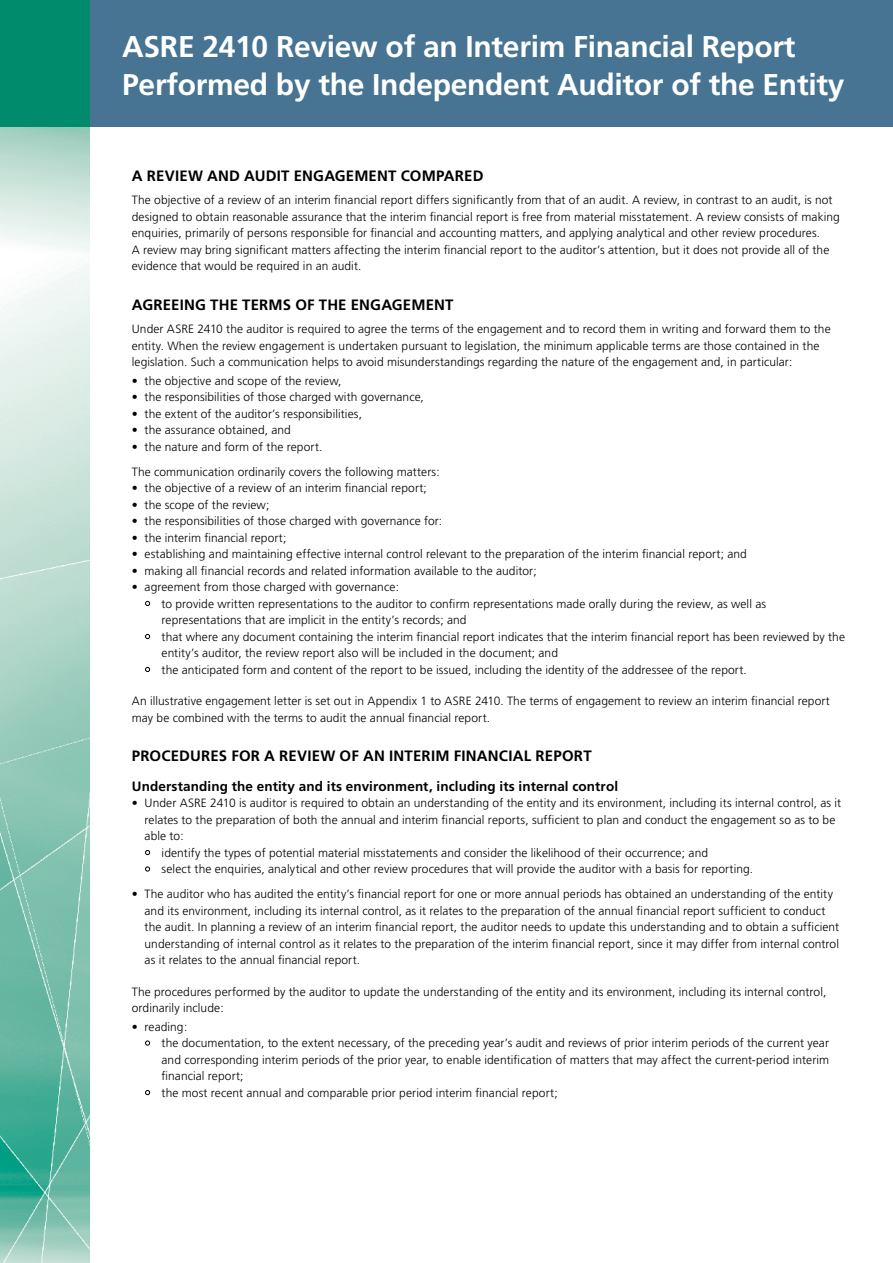
<style>
.page{position:relative;width:893px;height:1263px;background:#fff}
.page>*{position:absolute;margin:0;border:0;box-sizing:border-box;transform-origin:0 0}
.t1{font:700 30px/37.5px "Frutiger";letter-spacing:-.01em;color:#fff}
.t2{font:700 15px "Frutiger";letter-spacing:.015em;color:#000}
.t3{font:700 13.5px "Frutiger";letter-spacing:.01em;color:#000}
.t4{font:300 12px/16.5px "Frutiger";letter-spacing:.005em;color:#000}
</style>
<div class="page">
<img style="left:0;top:126px;width:89px;height:1137px">
<div style="left:0;top:0;width:893px;height:126px;background:#467492"></div>
<div style="left:0;top:0;width:89px;height:126px;background:#008b6c"></div>
<svg style="left:145px;top:601px;width:5px;height:5px"></svg>
<svg style="left:145px;top:634px;width:5px;height:5px"></svg>
<svg style="left:145px;top:667px;width:5px;height:5px"></svg>
<svg style="left:145px;top:850px;width:5px;height:5px"></svg>
<svg style="left:145px;top:866px;width:5px;height:5px"></svg>
<svg style="left:145px;top:1040px;width:5px;height:5px"></svg>
<svg style="left:145px;top:1090px;width:5px;height:5px"></svg>
<h1 class="t1" style="left:122px;top:28px;width:724px">ASRE 2410 Review of an Interim Financial Report<br>Performed by the Independent Auditor of the Entity</h1>
<p class="t2" style="left:132px;top:167px;width:88px">A review and</p>
<p class="t2" style="left:244px;top:167px;width:11px">audit</p>
<p class="t2" style="left:294px;top:167px;width:20px">engag</p>
<p class="t2" style="left:346px;top:167px;width:76px">ement compar</p>
<p class="t2" style="left:464px;top:167px;width:19px">ed</p>
<p class="t4" style="left:132px;top:192px;width:710px">The objective of a review of an interim financial report differs significantly from that of an audit. A review, in contrast to an audit, is not designed to obtain reasonable assurance that the interim financial report is free from material misstatement. A review consists of making enquiries, primarily of persons responsible for financial and accounting matters, and applying analytical and other review procedures.<br>A review may bring significant matters affecting the interim financial report to the auditor’s attention, but it does not provide all of the evidence that would be required in an audit.</p>
<p class="t2" style="left:132px;top:296px;width:58px">Agreeing</p>
<p class="t2" style="left:210px;top:296px;width:61px">the terms</p>
<p class="t2" style="left:295px;top:296px;width:76px">of the engag</p>
<p class="t2" style="left:403px;top:296px;width:42px">ement</p>
<p class="t4" style="left:132px;top:321px;width:700px">Under ASRE 2410 the auditor is required to agree the terms of the engagement and to record them in writing and forward them to the entity. When the review engagement is undertaken pursuant to legislation, the minimum applicable terms are those contained in the legislation. Such a communication helps to avoid misunderstandings regarding the nature of the engagement and, in particular:</p>
<p class="t4" style="left:132px;top:372px;width:211px">• the objective and scope of the review,</p>
<p class="t4" style="left:132px;top:389px;width:294px">• the responsibilities of those charged with governance,</p>
<p class="t4" style="left:132px;top:405px;width:232px">• the extent of the auditor’s responsibilities,</p>
<p class="t4" style="left:132px;top:422px;width:161px">• the assurance obtained, and</p>
<p class="t4" style="left:132px;top:434px;width:310px;line-height:25px">• the nature and form of the report.<br>The communication ordinarily covers the following matters:</p>
<p class="t4" style="left:132px;top:480px;width:297px">• the objective of a review of an interim financial report;</p>
<p class="t4" style="left:132px;top:496px;width:139px">• the scope of the review;</p>
<p class="t4" style="left:132px;top:513px;width:312px">• the responsibilities of those charged with governance for:</p>
<p class="t4" style="left:132px;top:529px;width:156px">• the interim financial report;</p>
<p class="t4" style="left:132px;top:546px;width:617px">• establishing and maintaining effective internal control relevant to the preparation of the interim financial report; and</p>
<p class="t4" style="left:132px;top:562px;width:406px">• making all financial records and related information available to the auditor;</p>
<p class="t4" style="left:162px;top:579px;width:685px;text-indent:-30px">• agreement from those charged with governance:<br>to provide written representations to the auditor to confirm representations made orally during the review, as well as representations that are implicit in the entity’s records; and<br>that where any document containing the interim financial report indicates that the interim financial report has been reviewed by the entity’s auditor, the review report also will be included in the document; and<br>the anticipated form and content of the report to be issued, including the identity of the addressee of the report.</p>
<p class="t4" style="left:132px;top:693px;width:700px">An illustrative engagement letter is set out in Appendix 1 to ASRE 2410. The terms of engagement to review an interim financial report may be combined with the terms to audit the annual financial report.</p>
<p class="t2" style="left:132px;top:747px;width:59px">Procedur</p>
<p class="t2" style="left:211px;top:747px;width:31px">es for</p>
<p class="t2" style="left:264px;top:747px;width:167px">a Review of an Interim</p>
<p class="t2" style="left:454px;top:747px;width:18px">Finan</p>
<p class="t2" style="left:499px;top:747px;width:18px">cial</p>
<p class="t2" style="left:536px;top:747px;width:29px">Report</p>
<p class="t3" style="left:132px;top:778px;width:488px">Understanding the entity and its environment, including its internal control</p>
<p class="t4" style="left:132px;top:795px;width:711px">• Under ASRE 2410 is auditor is required to obtain an understanding of the entity and its environment, including its internal control, as it</p>
<p class="t4" style="left:145px;top:811px;width:692px">relates to the preparation of both the annual and interim financial reports, sufficient to plan and conduct the engagement so as to be</p>
<p class="t4" style="left:145px;top:828px;width:41px">able to:</p>
<p class="t4" style="left:162px;top:844px;width:548px">identify the types of potential material misstatements and consider the likelihood of their occurrence; and</p>
<p class="t4" style="left:162px;top:861px;width:593px">select the enquiries, analytical and other review procedures that will provide the auditor with a basis for reporting.</p>
<p class="t4" style="left:145px;top:886px;width:696px;text-indent:-13px">• The auditor who has audited the entity’s financial report for one or more annual periods has obtained an understanding of the entity and its environment, including its internal control, as it relates to the preparation of the annual financial report sufficient to conduct the audit. In planning a review of an interim financial report, the auditor needs to update this understanding and to obtain a sufficient understanding of internal control as it relates to the preparation of the interim financial report, since it may differ from internal control as it relates to the annual financial report.</p>
<p class="t4" style="left:132px;top:983px;width:696px">The procedures performed by the auditor to update the understanding of the entity and its environment, including its internal control, ordinarily include:</p>
<p class="t4" style="left:162px;top:1018px;width:669px;text-indent:-30px">• reading:<br>the documentation, to the extent necessary, of the preceding year’s audit and reviews of prior interim periods of the current year and corresponding interim periods of the prior year, to enable identification of matters that may affect the current-period interim financial report;<br>the most recent annual and comparable prior period interim financial report;</p>
</div>
